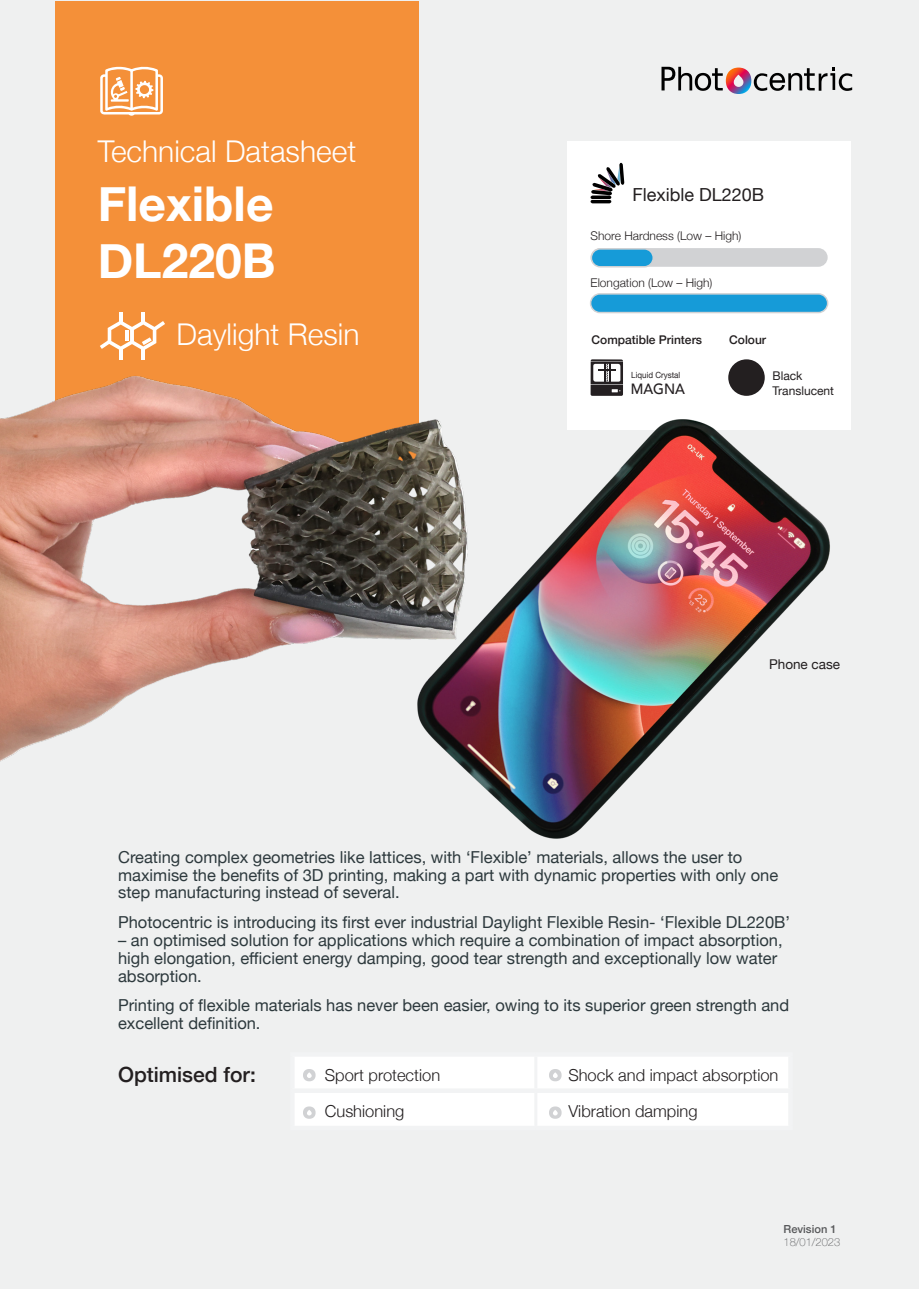
<style>
.page{position:relative;width:919px;height:1289px;background:#fff}
.page>*{position:absolute;margin:0;border:0;box-sizing:border-box;transform-origin:0 0}
.t1{font:700 48px/57.6px "Helvetica Neue";color:#fff}
.t2{font:300 30px "Helvetica Neue";color:#fff}
.t3{font:500 21px "Helvetica Neue";color:#231f20}
.t4{font:18px "Helvetica Neue";color:#231f20}
.t5{font:16.5px/17.9px "Helvetica Neue";color:#2d393d}
.List_Paragraph{font:300 16.5px "Helvetica Neue";color:#231f20}
.t6{font:500 14.85px "Avenir";color:#241f21;scale:.94 1}
.t7{font:13.5px "Helvetica Neue";color:#231f20}
.t8{font:300 12px "Helvetica Neue";color:#231f20}
.t9{font:500 12px "Helvetica Neue";color:#231f20}
.t10{font:12px "Helvetica Neue";color:#231f20}
.t11{font:100 11.1px "Helvetica Neue";color:#57585a}
.t12{font:500 11.1px "Helvetica Neue";color:#57585a}
.t13{font:8.55px "Helvetica Neue";color:#241f21;scale:.94 1}
</style>
<div class="page">
<div style="left:0;top:0;width:918px;height:1288px;background:#eff0f0"></div>
<div style="left:55px;top:1px;width:364px;height:465px;background:#f49039"></div>
<svg style="left:100px;top:312px;width:65px;height:47px"></svg>
<div style="left:567px;top:141px;width:284px;height:289px;background:#fff"></div>
<svg style="left:590px;top:359px;width:33px;height:37px"></svg>
<div style="left:590px;top:294px;width:237px;height:18px;background:#169bd8;border-radius:9px"></div>
<div style="left:589px;top:293px;width:239px;height:20px;border:2px solid #d1d2d4;border-radius:9px"></div>
<div style="left:590px;top:248px;width:237px;height:19px;background:#d1d2d4;border-radius:9px"></div>
<div style="left:728px;top:359px;width:36px;height:37px;background:#231f20;border-radius:50%"></div>
<svg style="left:590px;top:163px;width:34px;height:40px"></svg>
<hr style="left:290px;top:1052px;width:246px;height:4px;background:#f2f3f4">
<hr style="left:290px;top:1056px;width:4px;height:32px;background:#f2f3f4">
<hr style="left:536px;top:1052px;width:256px;height:4px;background:#f2f3f4">
<hr style="left:788px;top:1056px;width:4px;height:32px;background:#f2f3f4">
<hr style="left:290px;top:1088px;width:246px;height:4px;background:#f2f3f4">
<hr style="left:290px;top:1092px;width:4px;height:33px;background:#f2f3f4">
<hr style="left:536px;top:1088px;width:256px;height:4px;background:#f2f3f4">
<hr style="left:788px;top:1092px;width:4px;height:33px;background:#f2f3f4">
<div style="left:290px;top:1125px;width:246px;height:5px;background:#f2f3f4"></div>
<div style="left:536px;top:1125px;width:256px;height:5px;background:#f2f3f4"></div>
<svg style="left:295px;top:1057px;width:493px;height:68px"></svg>
<svg style="left:100px;top:66px;width:63px;height:50px"></svg>
<svg style="left:661px;top:67px;width:191px;height:27px"></svg>
<img style="left:472px;top:419px;width:358px;height:420px">
<img style="left:0;top:359px;width:509px;height:417px">
<div style="left:591px;top:249px;width:62px;height:18px;background:#169bd8;border-radius:9px"></div>
<div style="left:590px;top:248px;width:64px;height:19px;border:2px solid #d1d2d4;border-radius:9px"></div>
<p class="t2" style="left:98px;top:127px;width:260px">Technical Datasheet</p>
<p class="t1" style="left:98px;top:176px;width:179px">Flexible<br>DL220B</p>
<p class="t2" style="left:176px;top:310px;width:184px">Daylight Resin</p>
<p class="t4" style="left:632px;top:182px;width:133px">Flexible DL220B</p>
<p class="t8" style="left:590px;top:225px;width:152px">Shore Hardness (Low – High)</p>
<p class="t8" style="left:590px;top:273px;width:123px">Elongation (Low – High)</p>
<p class="t9" style="left:591px;top:330px;width:112px">Compatible Printers</p>
<p class="t9" style="left:729px;top:330px;width:38px">Colour</p>
<p class="t13" style="left:631px;top:368px;width:54px">Liquid Crystal</p>
<p class="t6" style="left:630px;top:376px;width:59px">MAGNA</p>
<p class="t10" style="left:772px;top:367px;width:31px">Black</p>
<p class="t10" style="left:772px;top:382px;width:63px">Translucent</p>
<p class="t7" style="left:769px;top:654px;width:73px">Phone case</p>
<p class="t5" style="left:118px;top:848px;width:661px">Creating complex geometries like lattices, with ‘Flexible’ materials, allows the user to maximise the benefits of 3D printing, making a part with dynamic properties with only one step manufacturing instead of several.</p>
<p class="t5" style="left:118px;top:914px;width:673px">Photocentric is introducing its first ever industrial Daylight Flexible Resin- ‘Flexible DL220B’</p>
<p class="t5" style="left:118px;top:932px;width:666px">– an optimised solution for applications which require a combination of impact absorption, high elongation, efficient energy damping, good tear strength and exceptionally low water absorption.</p>
<p class="t5" style="left:118px;top:997px;width:672px">Printing of flexible materials has never been easier, owing to its superior green strength and excellent definition.</p>
<p class="t3" style="left:118px;top:1057px;width:139px">Optimised for:</p>
<p class="List_Paragraph" style="left:325px;top:1061px;width:117px">Sport protection</p>
<p class="List_Paragraph" style="left:568px;top:1061px;width:211px">Shock and impact absorption</p>
<p class="List_Paragraph" style="left:325px;top:1098px;width:81px">Cushioning</p>
<p class="List_Paragraph" style="left:568px;top:1098px;width:131px">Vibration damping</p>
<p class="t12" style="left:783px;top:1220px;width:55px">Revision 1</p>
<p class="t11" style="left:783px;top:1233px;width:58px">18/01/2023</p>
</div>
